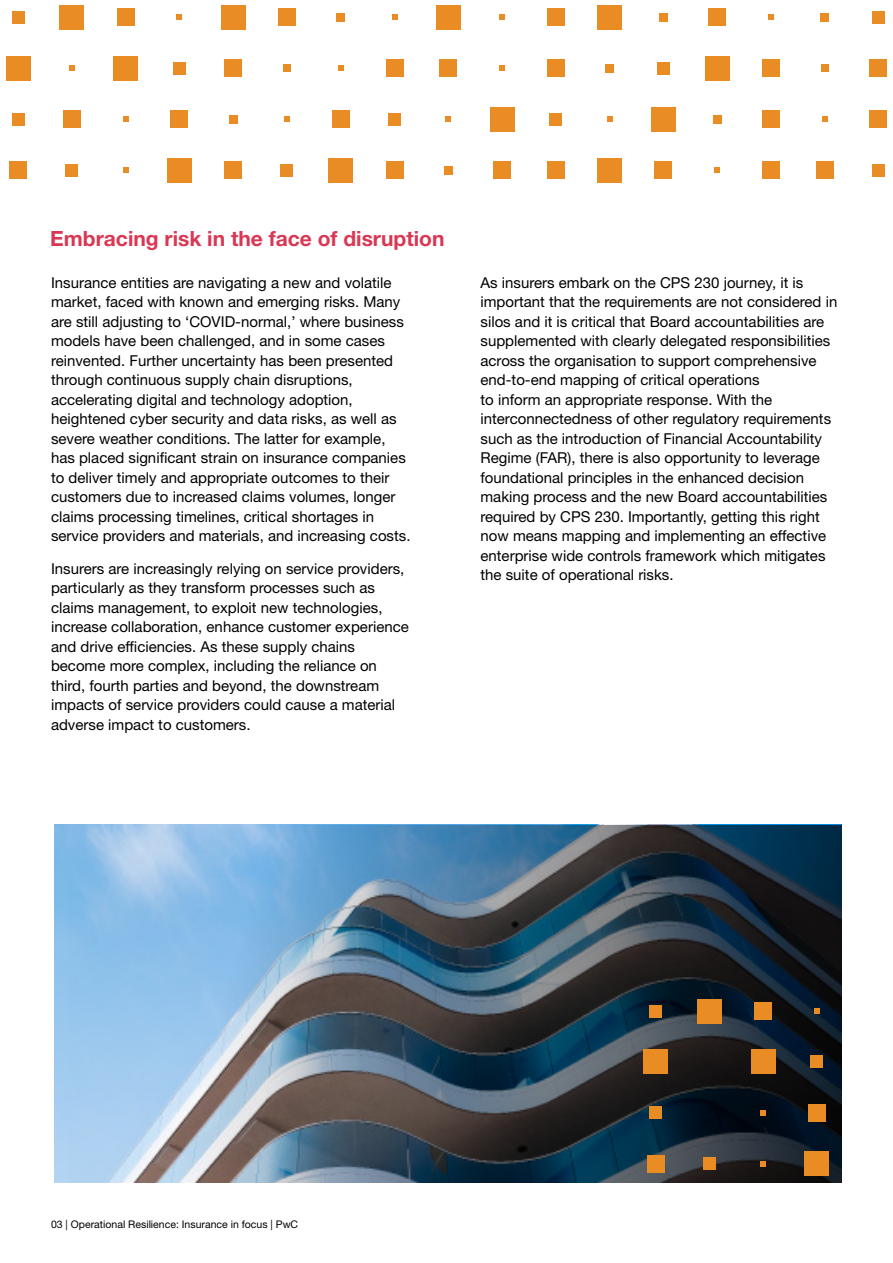
<style>
.page{position:relative;width:893px;height:1263px;background:#fff}
.page>*{position:absolute;margin:0;border:0;box-sizing:border-box;transform-origin:0 0}
.t1{font:700 21px "Helvetica Neue LT Std";color:#d93753}
.t2{font:15px/19.5px "Helvetica Neue LT Std";color:#000}
.t3{font:10.5px "Helvetica Neue LT Std";color:#000101}
</style>
<div class="page">
<div style="left:12px;top:11px;width:12px;height:13px;background:#e98c24"></div>
<div style="left:60px;top:5px;width:24px;height:25px;background:#e98c24"></div>
<div style="left:117px;top:9px;width:18px;height:17px;background:#e98c24"></div>
<svg style="left:177px;top:15px;width:5px;height:5px"></svg>
<div style="left:221px;top:5px;width:25px;height:25px;background:#e98c24"></div>
<div style="left:278px;top:9px;width:18px;height:17px;background:#e98c24"></div>
<div style="left:336px;top:13px;width:9px;height:9px;background:#e98c24"></div>
<svg style="left:392px;top:15px;width:5px;height:5px"></svg>
<div style="left:436px;top:5px;width:25px;height:25px;background:#e98c24"></div>
<svg style="left:499px;top:15px;width:6px;height:5px"></svg>
<div style="left:547px;top:9px;width:18px;height:17px;background:#e98c24"></div>
<div style="left:597px;top:5px;width:25px;height:25px;background:#e98c24"></div>
<div style="left:659px;top:13px;width:9px;height:9px;background:#e98c24"></div>
<div style="left:708px;top:9px;width:18px;height:17px;background:#e98c24"></div>
<svg style="left:768px;top:15px;width:5px;height:5px"></svg>
<div style="left:820px;top:13px;width:9px;height:9px;background:#e98c24"></div>
<div style="left:872px;top:11px;width:12px;height:13px;background:#e98c24"></div>
<div style="left:6px;top:56px;width:25px;height:25px;background:#e98c24"></div>
<svg style="left:69px;top:66px;width:6px;height:5px"></svg>
<div style="left:113px;top:56px;width:25px;height:25px;background:#e98c24"></div>
<div style="left:173px;top:62px;width:13px;height:13px;background:#e98c24"></div>
<div style="left:224px;top:60px;width:18px;height:17px;background:#e98c24"></div>
<div style="left:283px;top:65px;width:8px;height:7px;background:#e98c24"></div>
<svg style="left:338px;top:66px;width:5px;height:5px"></svg>
<div style="left:386px;top:60px;width:17px;height:17px;background:#e98c24"></div>
<div style="left:439px;top:60px;width:18px;height:17px;background:#e98c24"></div>
<svg style="left:499px;top:66px;width:6px;height:5px"></svg>
<div style="left:547px;top:60px;width:18px;height:17px;background:#e98c24"></div>
<div style="left:605px;top:64px;width:9px;height:9px;background:#e98c24"></div>
<div style="left:657px;top:62px;width:12px;height:13px;background:#e98c24"></div>
<div style="left:705px;top:56px;width:24px;height:25px;background:#e98c24"></div>
<div style="left:762px;top:60px;width:18px;height:17px;background:#e98c24"></div>
<div style="left:821px;top:65px;width:7px;height:7px;background:#e98c24"></div>
<div style="left:869px;top:60px;width:18px;height:17px;background:#e98c24"></div>
<div style="left:12px;top:113px;width:12px;height:12px;background:#e98c24"></div>
<div style="left:63px;top:110px;width:18px;height:18px;background:#e98c24"></div>
<svg style="left:123px;top:117px;width:5px;height:5px"></svg>
<div style="left:171px;top:110px;width:17px;height:18px;background:#e98c24"></div>
<div style="left:229px;top:115px;width:9px;height:9px;background:#e98c24"></div>
<svg style="left:284px;top:117px;width:6px;height:5px"></svg>
<div style="left:332px;top:110px;width:18px;height:18px;background:#e98c24"></div>
<div style="left:388px;top:113px;width:13px;height:12px;background:#e98c24"></div>
<svg style="left:446px;top:117px;width:5px;height:5px"></svg>
<div style="left:490px;top:107px;width:24px;height:25px;background:#e98c24"></div>
<div style="left:550px;top:113px;width:12px;height:12px;background:#e98c24"></div>
<svg style="left:607px;top:117px;width:5px;height:5px"></svg>
<div style="left:651px;top:107px;width:25px;height:25px;background:#e98c24"></div>
<div style="left:713px;top:115px;width:8px;height:9px;background:#e98c24"></div>
<div style="left:762px;top:110px;width:18px;height:18px;background:#e98c24"></div>
<svg style="left:822px;top:117px;width:5px;height:5px"></svg>
<div style="left:869px;top:110px;width:18px;height:18px;background:#e98c24"></div>
<div style="left:9px;top:161px;width:18px;height:18px;background:#e98c24"></div>
<div style="left:66px;top:164px;width:12px;height:12px;background:#e98c24"></div>
<svg style="left:123px;top:168px;width:5px;height:5px"></svg>
<div style="left:167px;top:158px;width:25px;height:25px;background:#e98c24"></div>
<div style="left:224px;top:161px;width:18px;height:18px;background:#e98c24"></div>
<div style="left:281px;top:164px;width:12px;height:12px;background:#e98c24"></div>
<div style="left:328px;top:158px;width:25px;height:25px;background:#e98c24"></div>
<div style="left:386px;top:161px;width:17px;height:18px;background:#e98c24"></div>
<div style="left:444px;top:166px;width:9px;height:9px;background:#e98c24"></div>
<div style="left:493px;top:161px;width:18px;height:18px;background:#e98c24"></div>
<div style="left:547px;top:161px;width:18px;height:18px;background:#e98c24"></div>
<div style="left:597px;top:158px;width:25px;height:25px;background:#e98c24"></div>
<div style="left:654px;top:161px;width:18px;height:18px;background:#e98c24"></div>
<svg style="left:714px;top:168px;width:6px;height:5px"></svg>
<div style="left:762px;top:161px;width:18px;height:18px;background:#e98c24"></div>
<div style="left:816px;top:161px;width:17px;height:18px;background:#e98c24"></div>
<div style="left:872px;top:164px;width:12px;height:12px;background:#e98c24"></div>
<img style="left:68px;top:825px;width:774px;height:357px">
<div style="left:649px;top:1005px;width:13px;height:12px;background:#e98c24"></div>
<div style="left:697px;top:998px;width:25px;height:25px;background:#e98c24"></div>
<div style="left:754px;top:1002px;width:18px;height:18px;background:#e98c24"></div>
<svg style="left:814px;top:1008px;width:6px;height:6px"></svg>
<div style="left:643px;top:1049px;width:25px;height:25px;background:#e98c24"></div>
<div style="left:751px;top:1049px;width:25px;height:25px;background:#e98c24"></div>
<div style="left:811px;top:1056px;width:12px;height:12px;background:#e98c24"></div>
<div style="left:649px;top:1107px;width:13px;height:12px;background:#e98c24"></div>
<svg style="left:760px;top:1110px;width:6px;height:5px"></svg>
<div style="left:808px;top:1104px;width:18px;height:18px;background:#e98c24"></div>
<div style="left:647px;top:1155px;width:17px;height:17px;background:#e98c24"></div>
<div style="left:703px;top:1157px;width:13px;height:13px;background:#e98c24"></div>
<svg style="left:760px;top:1161px;width:6px;height:5px"></svg>
<div style="left:804px;top:1151px;width:25px;height:25px;background:#e98c24"></div>
<h1 class="t1" style="left:50px;top:225px;width:396px">Embracing risk in the face of disruption</h1>
<p class="t2" style="left:51px;top:272px;width:361px">Insurance entities are navigating a new and volatile market, faced with known and emerging risks. Many are still adjusting to ‘COVID-normal,’ where business models have been challenged, and in some cases reinvented. Further uncertainty has been presented through continuous supply chain disruptions, accelerating digital and technology adoption, heightened cyber security and data risks, as well as severe weather conditions. The latter for example, has placed significant strain on insurance companies to deliver timely and appropriate outcomes to their customers due to increased claims volumes, longer claims processing timelines, critical shortages in service providers and materials, and increasing costs.</p>
<p class="t2" style="left:51px;top:558px;width:359px">Insurers are increasingly relying on service providers, particularly as they transform processes such as claims management, to exploit new technologies, increase collaboration, enhance customer experience and drive efficiencies. As these supply chains become more complex, including the reliance on third, fourth parties and beyond, the downstream impacts of service providers could cause a material adverse impact to customers.</p>
<p class="t2" style="left:480px;top:272px;width:358px">As insurers embark on the CPS 230 journey, it is important that the requirements are not considered in silos and it is critical that Board accountabilities are supplemented with clearly delegated responsibilities across the organisation to support comprehensive end-to-end mapping of critical operations<br>to inform an appropriate response. With the interconnectedness of other regulatory requirements such as the introduction of Financial Accountability Regime (FAR), there is also opportunity to leverage foundational principles in the enhanced decision making process and the new Board accountabilities required by CPS 230. Importantly, getting this right now means mapping and implementing an effective enterprise wide controls framework which mitigates the suite of operational risks.</p>
<p class="t3" style="left:51px;top:1218px;width:249px">03 | Operational Resilience: Insurance in focus | PwC</p>
</div>
